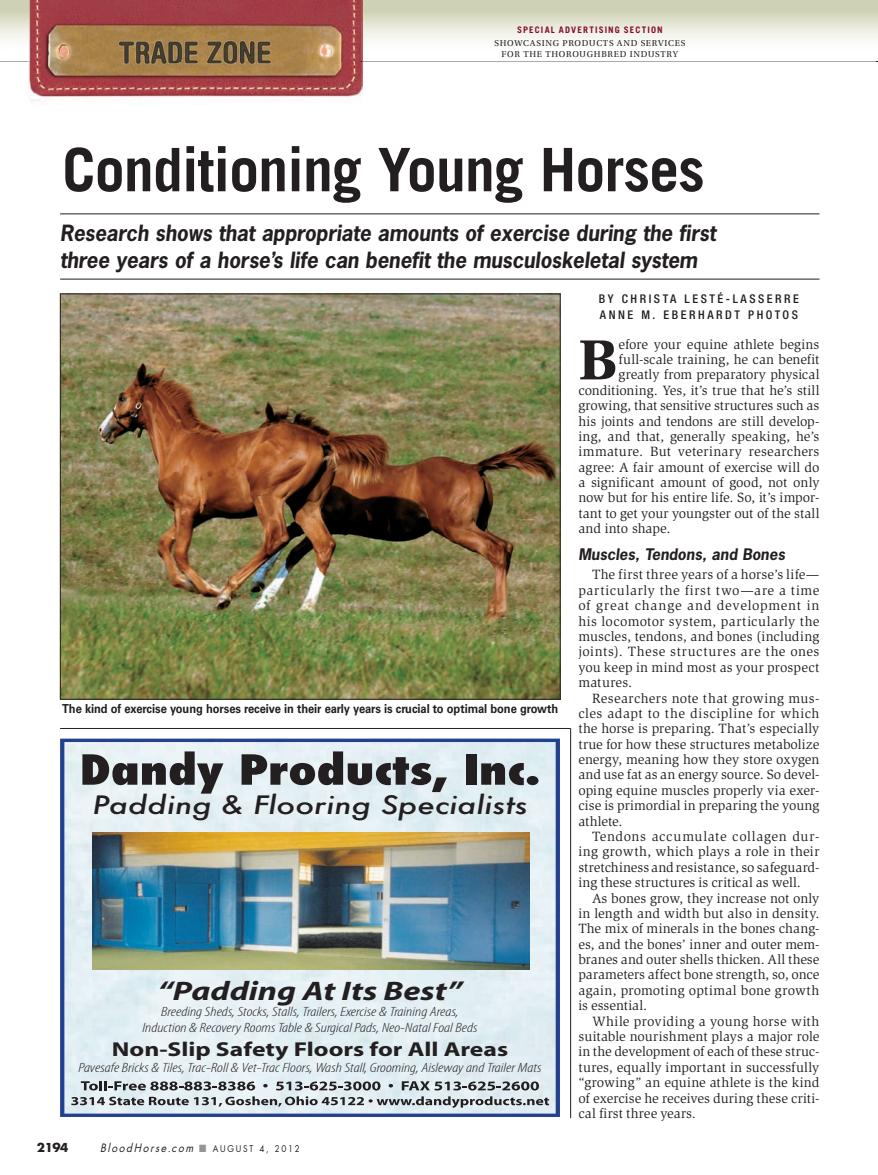
<style>
.page{position:relative;width:878px;height:1175px;background:#fff}
.page>*{position:absolute;margin:0;border:0;box-sizing:border-box;transform-origin:0 0}
.t1{font:700 60px "Trade Gothic LT Std";letter-spacing:-.015em;color:#231f20}
.t2{font:700 59.55px "Utopia Std";color:#231f20}
.t3{font:800 condensed 40.35px "Futura";color:#231f20;scale:1.27 1}
.t4{font:italic 700 26.85px "Myriad";color:#231f20;scale:1.27 1}
.t5{font:italic 500 24.6px "Futura";color:#231f20;scale:1.27 1}
.t6{font:italic 700 21px/27px "News Gothic Std";letter-spacing:-.005em;color:#231f20}
.t7{font:700 20.1px "Myriad";color:#231f20;scale:1.27 1}
.t8{font:italic 700 15px "News Gothic Std";color:#231f20}
.t9{font:13.8px "Slimbach Std";letter-spacing:.01em;color:#231f20}
.t10{font:13.8px "Slimbach Std";letter-spacing:-.01em;color:#231f20}
.t11{font:13.8px "Slimbach Std";letter-spacing:.04em;color:#231f20}
.t12{font:13.8px "Slimbach Std";letter-spacing:.055em;color:#231f20}
.t13{font:13.8px "Slimbach Std";letter-spacing:.03em;color:#231f20}
.t14{font:13.8px "Slimbach Std";letter-spacing:.05em;color:#231f20}
.t15{font:13.8px "Slimbach Std";letter-spacing:.045em;color:#231f20}
.t16{font:italic 300 condensed 13.5px/16.2px "Myriad Pro";color:#231f20;text-align:center;scale:1.27 1}
.t17{font:700 12.3px "Univers LT Std";letter-spacing:-.005em;color:#231f20;scale:.9 1}
.t18{font:500 condensed 12px/15.8px "Helvetica Neue LT Std";letter-spacing:.21em;color:#231f20}
.t19{font:700 12px "Futura Std";color:#231f20}
.t20{font:italic 11.25px "Futura Std";color:#231f20;scale:.9 1}
.t21{font:9px/10.5px "Utopia Std";letter-spacing:.08em;color:#231f20;text-align:center}
.t22{font:700 9px "Trade Gothic LT Std";letter-spacing:.125em;color:#820b2e}
.s1{color:#939598}
.s2{font-style:normal;font-size:9px}
</style>
<div class="page">
<svg style="left:0;top:1px;width:875px;height:39px;background:#dfe1ce"></svg>
<hr style="left:0;top:0;width:876px;height:1px;background:#231f20">
<hr style="left:0;top:61px;width:876px;height:1px;background:#231f20">
<img style="left:28px;top:0;width:334px;height:101px">
<img style="left:29px;top:0;width:334px;height:61px">
<img style="left:62px;top:295px;width:496px;height:402px">
<img style="left:60px;top:738px;width:500px;height:378px">
<hr style="left:60px;top:728px;width:510px;height:1px;background:#231f20">
<hr style="left:570px;top:728px;width:1px;height:389px;background:#231f20">
<hr style="left:60px;top:213px;width:759px;height:1px;background:#231f20">
<hr style="left:60px;top:279px;width:759px;height:1px;background:#231f20">
<svg style="left:875px;top:0;width:3px;height:62px"></svg>
<p class="t22" style="left:517px;top:25px;width:147px">SPECIAL ADVERTISING SECTION</p>
<p class="t21" style="left:494px;top:38px;width:192px">SHOWCASING PRODUCTS AND SERVICES<br>FOR THE THOROUGHBRED INDUSTRY</p>
<p class="t1" style="left:62px;top:135px;width:644px">CONDITIONING YOUNG HORSES</p>
<p class="t6" style="left:60px;top:221px;width:657px">Research shows that appropriate amounts of exercise during the first three years of a horse’s life can benefit the musculoskeletal system</p>
<p class="t17" style="left:62px;top:704px;width:552px">The kind of exercise young horses receive in their early years is crucial to optimal bone growth</p>
<p class="t3" style="left:80px;top:751px;width:364px">Dandy Products, Inc.</p>
<p class="t5" style="left:92px;top:793px;width:344px">Padding &amp; Flooring Specialists</p>
<p class="t4" style="left:158px;top:974px;width:241px">“Padding At Its Best”</p>
<p class="t16" style="left:142px;top:1002px;width:265px">Breeding Sheds, Stocks, Stalls, Trailers, Exercise &amp; Training Areas,<br>Induction &amp; Recovery Rooms Table &amp; Surgical Pads, Neo-Natal Foal Beds</p>
<p class="t7" style="left:112px;top:1037px;width:313px">Non-Slip Safety Floors for All Areas</p>
<p class="t16" style="left:78px;top:1059px;width:366px">Pavesafe Bricks &amp; Tiles, Trac-Roll &amp; Vet-Trac Floors, Wash Stall, Grooming, Aisleway and Trailer Mats</p>
<p class="t19" style="left:37px;top:1140px;width:33px">2194</p>
<p class="t20" style="left:100px;top:1141px;width:223px">BloodHorse.com <span class="s1">■</span> <span class="s2">A U G U S T 4 , 2 0 1 2</span></p>
<p class="t18" style="left:598px;top:291px;width:202px">BY CHRISTA LESTÉ-LASSERRE<br>ANNE M. EBERHARDT PHOTOS</p>
<p class="t2" style="left:578px;top:324px;width:40px">B</p>
<p class="t9" style="left:618px;top:338px;width:202px">efore your equine athlete begins</p>
<p class="t9" style="left:618px;top:354px;width:202px">full-scale training, he can benefit</p>
<p class="t10" style="left:618px;top:369px;width:202px">greatly from preparatory physical</p>
<p class="t9" style="left:578px;top:385px;width:242px">conditioning. Yes, it’s true that he’s still</p>
<p class="t10" style="left:578px;top:400px;width:242px">growing, that sensitive structures such as</p>
<p class="t9" style="left:578px;top:415px;width:242px">his joints and tendons are still develop-</p>
<p class="t9" style="left:578px;top:431px;width:242px">ing, and that, generally speaking, he’s</p>
<p class="t9" style="left:578px;top:446px;width:242px">immature. But veterinary researchers</p>
<p class="t9" style="left:578px;top:461px;width:242px">agree: A fair amount of exercise will do</p>
<p class="t9" style="left:578px;top:477px;width:243px">a significant amount of good, not only</p>
<p class="t10" style="left:578px;top:492px;width:242px">now but for his entire life. So, it’s impor-</p>
<p class="t9" style="left:578px;top:508px;width:242px">tant to get your youngster out of the stall</p>
<p class="t10" style="left:578px;top:523px;width:93px">and into shape.</p>
<p class="t8" style="left:578px;top:547px;width:208px">Muscles, Tendons, and Bones</p>
<p class="t9" style="left:592px;top:569px;width:229px">The first three years of a horse’s life—</p>
<p class="t12" style="left:578px;top:584px;width:242px">particularly the first two—are a time</p>
<p class="t14" style="left:578px;top:600px;width:242px">of great change and development in</p>
<p class="t9" style="left:578px;top:615px;width:242px">his locomotor system, particularly the</p>
<p class="t9" style="left:578px;top:631px;width:242px">muscles, tendons, and bones (including</p>
<p class="t11" style="left:578px;top:646px;width:242px">joints). These structures are the ones</p>
<p class="t9" style="left:578px;top:661px;width:242px">you keep in mind most as your prospect</p>
<p class="t9" style="left:578px;top:677px;width:55px">matures.</p>
<p class="t9" style="left:592px;top:692px;width:229px">Researchers note that growing mus-</p>
<p class="t13" style="left:578px;top:707px;width:242px">cles adapt to the discipline for which</p>
<p class="t9" style="left:578px;top:723px;width:242px">the horse is preparing. That’s especially</p>
<p class="t9" style="left:578px;top:738px;width:242px">true for how these structures metabolize</p>
<p class="t9" style="left:578px;top:754px;width:242px">energy, meaning how they store oxygen</p>
<p class="t9" style="left:578px;top:769px;width:242px">and use fat as an energy source. So devel-</p>
<p class="t9" style="left:578px;top:784px;width:242px">oping equine muscles properly via exer-</p>
<p class="t9" style="left:578px;top:800px;width:242px">cise is primordial in preparing the young</p>
<p class="t9" style="left:578px;top:815px;width:46px">athlete.</p>
<p class="t15" style="left:592px;top:830px;width:229px">Tendons accumulate collagen dur-</p>
<p class="t9" style="left:578px;top:846px;width:242px">ing growth, which plays a role in their</p>
<p class="t9" style="left:578px;top:861px;width:242px">stretchiness and resistance, so safeguard-</p>
<p class="t9" style="left:578px;top:877px;width:224px">ing these structures is critical as well.</p>
<p class="t9" style="left:592px;top:892px;width:229px">As bones grow, they increase not only</p>
<p class="t9" style="left:578px;top:907px;width:242px">in length and width but also in density.</p>
<p class="t9" style="left:578px;top:923px;width:242px">The mix of minerals in the bones chang-</p>
<p class="t9" style="left:578px;top:938px;width:242px">es, and the bones’ inner and outer mem-</p>
<p class="t9" style="left:578px;top:953px;width:242px">branes and outer shells thicken. All these</p>
<p class="t9" style="left:578px;top:969px;width:242px">parameters affect bone strength, so, once</p>
<p class="t9" style="left:578px;top:984px;width:242px">again, promoting optimal bone growth</p>
<p class="t9" style="left:578px;top:1000px;width:70px">is essential.</p>
<p class="t9" style="left:592px;top:1015px;width:229px">While providing a young horse with</p>
<p class="t9" style="left:578px;top:1030px;width:242px">suitable nourishment plays a major role</p>
<p class="t10" style="left:578px;top:1046px;width:242px">in the development of each of these struc-</p>
<p class="t9" style="left:578px;top:1061px;width:242px">tures, equally important in successfully</p>
<p class="t9" style="left:578px;top:1076px;width:242px">“growing” an equine athlete is the kind</p>
<p class="t9" style="left:578px;top:1092px;width:242px">of exercise he receives during these criti-</p>
<p class="t9" style="left:578px;top:1107px;width:119px">cal first three years.</p>
</div>
